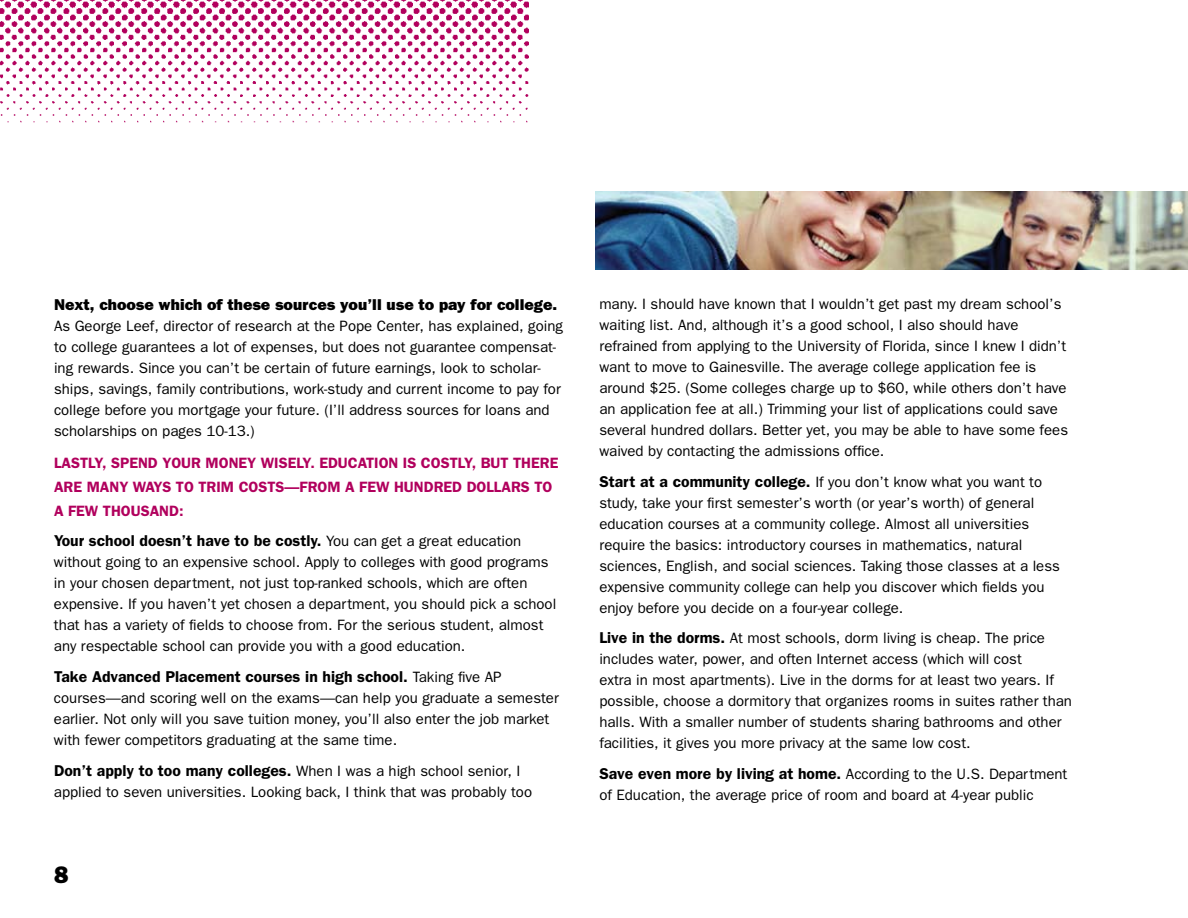
<style>
.page{position:relative;width:1188px;height:918px;background:#fff}
.page>*{position:absolute;margin:0;border:0;box-sizing:border-box;transform-origin:0 0}
.t1{font:800 24px "Franklin Gothic";color:#000}
.t2{font:600 15.75px "Franklin Gothic";color:#000}
.t3{font:800 15.75px "Franklin Gothic";color:#000}
.t4{font:15px/21px "Franklin Gothic";color:#000}
.t5{font:600 15px "Franklin Gothic";color:#b1005d}
.s1{font-weight:400;font-size:15px}
.s2{font-weight:600;font-size:15.75px}
</style>
<div class="page">
<img style="left:0;top:0;width:528px;height:123px">
<img style="left:596px;top:191px;width:592px;height:79px">
<p class="t3" style="left:54px;top:295px;width:505px">Next, choose which of these sources you’ll use to pay for college.</p>
<p class="t4" style="left:54px;top:315px;width:511px">As George Leef, director of research at the Pope Center, has explained, going to college guarantees a lot of expenses, but does not guarantee compensat&shy;ing rewards. Since you can’t be certain of future earnings, look to scholar&shy;ships, savings, family contributions, work-study and current income to pay for college before you mortgage your future. (I ’ll address sources for loans and scholarships on pages 10-13.)</p>
<p class="t5" style="left:54px;top:454px;width:18px">Lastl</p>
<p class="t5" style="left:94px;top:454px;width:46px">y, spend</p>
<p class="t5" style="left:162px;top:454px;width:20px">your</p>
<p class="t5" style="left:206px;top:454px;width:24px">mone</p>
<p class="t5" style="left:247px;top:454px;width:36px">y wisel</p>
<p class="t5" style="left:303px;top:454px;width:35px">y. Education</p>
<p class="t5" style="left:403px;top:454px;width:28px">is costl</p>
<p class="t5" style="left:464px;top:454px;width:27px">y, but</p>
<p class="t5" style="left:513px;top:454px;width:28px">there</p>
<p class="t5" style="left:54px;top:478px;width:11px">are</p>
<p class="t5" style="left:87px;top:478px;width:162px">many ways to tri m costs</p>
<p class="t5" style="left:285px;top:478px;width:130px">—fro m a few hundred</p>
<p class="t5" style="left:467px;top:478px;width:10px">dollars</p>
<p class="t5" style="left:534px;top:478px;width:10px">to</p>
<p class="t5" style="left:54px;top:502px;width:78px">a few thousand</p>
<p class="t5" style="left:179px;top:502px;width:6px">:</p>
<p class="t2" style="left:54px;top:532px;width:469px">Your school doesn’t have to be costly. <span class="s1">You can get a great education</span></p>
<p class="t4" style="left:54px;top:552px;width:504px">without going to an expensive school. Apply to colleges with good programs in your chosen department, not just top-ranked schools, which are often expensive. If you haven’t yet chosen a department, you should pick a school that has a variety of fields to choose from. For the serious student, almost any respectable school can provide you with a good education.</p>
<p class="t2" style="left:54px;top:667px;width:449px">Take Advanced Placement courses in high school. <span class="s1">Taking five AP</span></p>
<p class="t4" style="left:54px;top:687px;width:506px">courses—and scoring well on the exams—can help you graduate a semester earlier. Not only will you save tuition money, you’ll also enter the job market with fewer competitors graduating at the same time.</p>
<p class="t2" style="left:54px;top:761px;width:465px">Don’t apply to too many colleges. <span class="s1">When I was a high school senior, I</span></p>
<p class="t4" style="left:54px;top:781px;width:480px">applied to seven universities. Looking back, I think that was probably too</p>
<h1 class="t1" style="left:54px;top:861px;width:16px">8</h1>
<p class="t4" style="left:599px;top:293px;width:470px">many. I should have known that I wouldn’t get past my dream school’s waiting list. And, although it’s a good school, I also should have refrained from applying to the U niversity of Florida, since I knew I didn’t want to move to Gainesville. The average college application fee is around $25. (Some colleges charge up to $60, while others don’t have an application fee at all.) Trimming your list of applications could save several hundred dollars. Better yet, you may be able to have some fees waived by contacting the admissions office.</p>
<p class="t4" style="left:599px;top:471px;width:462px"><span class="s2">Start at a community college.</span> If you don’t know what you want to study, take your first semester’s worth (or year’s worth) of general education courses at a community college. Almost all universities require the basics: introductory courses in mathematics, natural sciences, English, and social sciences. Taking those classes at a less expensive community college can help you discover which fields you enjoy before you decide on a four-year college.</p>
<p class="t4" style="left:599px;top:627px;width:474px"><span class="s2">Live in the dorms.</span> At most schools, dorm living is cheap. The price includes water, power, and often I nternet access (which will cost<br>extra in most apartments). Live in the dorms for at least two years. If possible, choose a dormitory that organizes rooms in suites rather than halls. With a smaller number of students sharing bathrooms and other facilities, it gives you more privacy at the same low cost.</p>
<p class="t4" style="left:599px;top:763px;width:470px"><span class="s2">Save even more by living at home.</span> According to the U .S. Department of Education, the average price of room and board at 4-year public</p>
</div>
